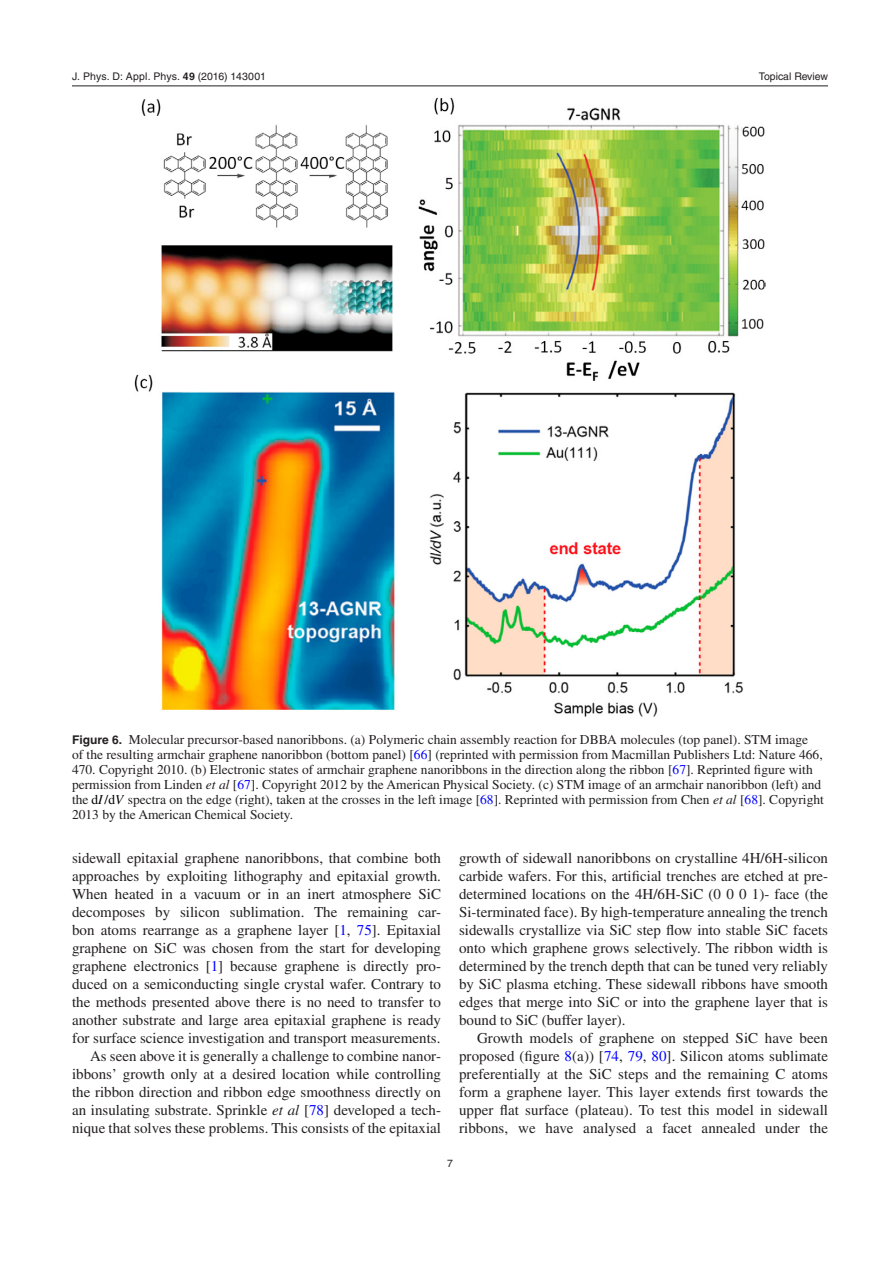
<style>
.page{position:relative;width:893px;height:1263px;background:#fff}
.page>*{position:absolute;margin:0;border:0;box-sizing:border-box;transform-origin:0 0}
.t1{font:15px/18px "Times LT Std";color:#231f20;text-align:justify}
.t2{font:13.5px/15px "Times LT Std";color:#231f20}
.t3{font:10.5px "Helvetica LT Std";color:#231f20}
.s1{font-family:"Helvetica";font-weight:700}
.s2{font-family:"Helvetica"}
.s3{font-family:"Helvetica LT Std";font-weight:700;font-size:12px}
.s4{color:#00f}
.s5{font-style:italic}
.s6{color:#000}
.s7{font-style:italic;color:#000}
.s8{font-family:"STIX General"}
</style>
<div class="page">
<hr style="left:72px;top:86px;width:756px;height:1px;background:#231f20">
<img style="left:134px;top:97px;width:632px;height:620px">
<p class="t3" style="left:72px;top:70px;width:195px">J. Phys. D: Appl. Phys. <span class="s1">49</span> (<span class="s2">2016</span>) 143001</p>
<p class="t3" style="left:759px;top:70px;width:71px">Topical Review</p>
<p class="t2" style="left:72px;top:732px;width:753px"><span class="s3">Figure 6.</span> Molecular precursor-based nanoribbons. (a) Polymeric chain assembly reaction for DBBA molecules (top panel). STM image<br>of the resulting armchair graphene nanoribbon (bottom panel) [<span class="s4">66</span>] (reprinted with permission from Macmillan Publishers Ltd: Nature 466, 470. Copyright 2010. (b) Electronic states of armchair graphene nanoribbons in the direction along the ribbon [<span class="s4">67</span>]. Reprinted figure with permission from Linden <span class="s5">et al</span> [<span class="s4">67</span>]. Copyright 2012 by the American Physical Society. (c) STM image of an armchair nanoribbon (left) and the <span class="s6">d /</span><span class="s7">I V</span><span class="s6">d</span> spectra on the edge (right), taken at the crosses in the left image [<span class="s4">68</span>]. Reprinted with permission from Chen <span class="s5">et al</span> [<span class="s4">68</span>]. Copyright 2013 by the American Chemical Society.</p>
<p class="t1" style="left:72px;top:848px;width:371px;text-align:right">sidewall epitaxial graphene nanoribbons, that combine both approaches by exploiting lithography and epitaxial growth.<br>When heated in a vacuum or in an inert atmosphere SiC decomposes by silicon sublimation. The remaining car&shy;bon atoms rearrange as a graphene layer [<span class="s4">1</span>, <span class="s4">75</span>]. Epitaxial graphene on SiC was chosen from the start for developing graphene electronics [<span class="s4">1</span>] because graphene is directly pro&shy;duced on a semiconducting single crystal wafer. Contrary to the methods presented above there is no need to transfer to another substrate and large area epitaxial graphene is ready for surface science investigation and transport measurements.<br>As seen above it is generally a challenge to combine nanor&shy;ibbons<span class="s8">’</span> growth only at a desired location while controlling the ribbon direction and ribbon edge smoothness directly on an insulating substrate. Sprinkle <span class="s5">et al</span> [<span class="s4">78</span>] developed a tech&shy;nique that solves these problems. This consists of the epitaxial</p>
<p class="t1" style="left:459px;top:848px;width:371px">growth of sidewall nanoribbons on crystalline 4H/6H-silicon carbide wafers. For this, artificial trenches are etched at pre&shy;determined locations on the 4H/6H-SiC (0 0 0 1)- face (the Si-terminated face). By high-temperature annealing the trench sidewalls crystallize via SiC step flow into stable SiC facets onto which graphene grows selectively. The ribbon width is determined by the trench depth that can be tuned very reliably by SiC plasma etching. These sidewall ribbons have smooth edges that merge into SiC or into the graphene layer that is bound to SiC (buffer layer).</p>
<p class="t1" style="left:459px;top:1028px;width:371px;text-indent:18px">Growth models of graphene on stepped SiC have been proposed (figure <span class="s4">8</span>(a)) [<span class="s4">74</span>, <span class="s4">79</span>, <span class="s4">80</span>]. Silicon atoms sublimate preferentially at the SiC steps and the remaining C atoms form a graphene layer. This layer extends first towards the upper flat surface (plateau). To test this model in sidewall ribbons, we have analysed a facet annealed under the</p>
<p class="t3" style="left:447px;top:1157px;width:7px">7</p>
</div>
